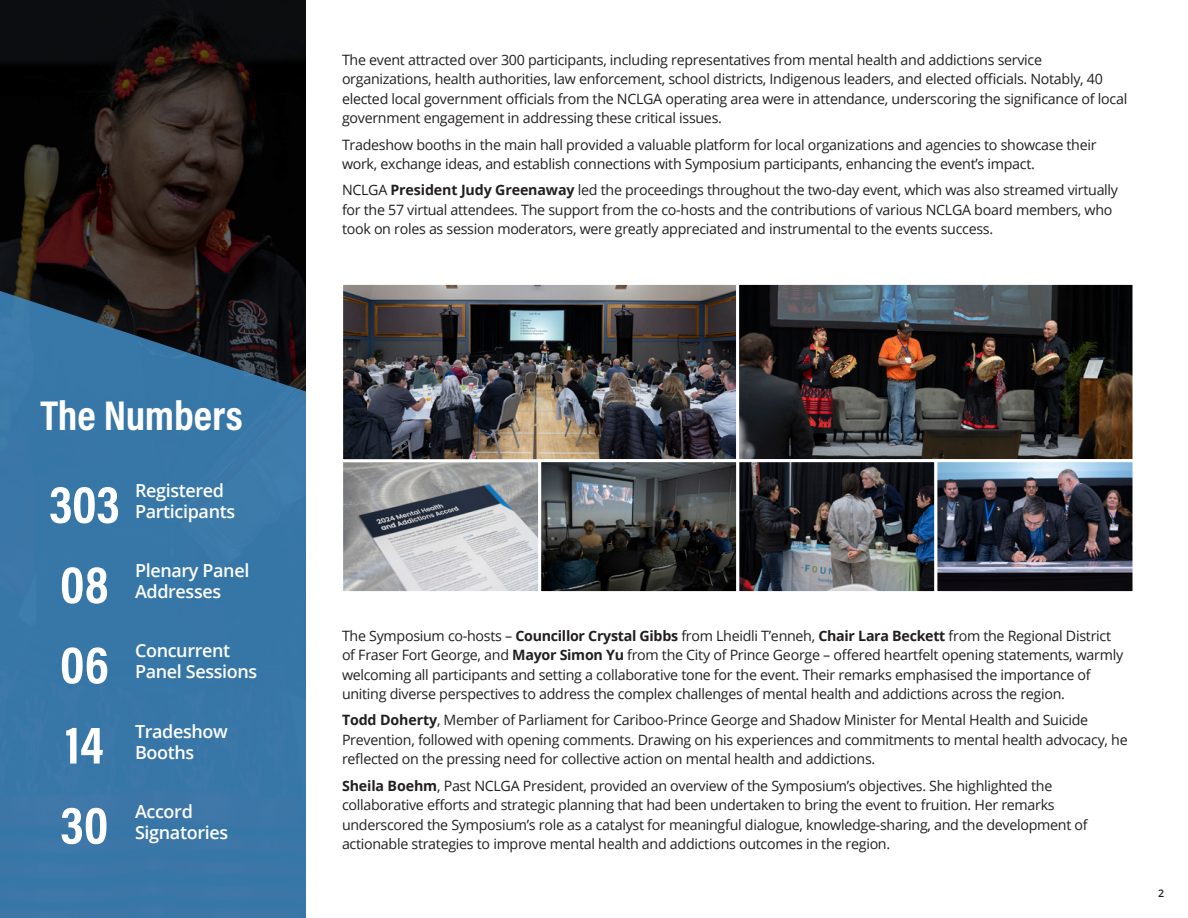
<style>
.page{position:relative;width:1188px;height:918px;background:#fff}
.page>*{position:absolute;margin:0;border:0;box-sizing:border-box;transform-origin:0 0}
.Side_Heading{font:700 54px "Acumin Pro Cond";color:#fff}
.Section_Title{font:700 42px "Acumin Pro Cond";color:#fff}
.Small_Side_Body_-_White{font:600 18px/21px "Open Sans";letter-spacing:-.02em;color:#fff}
.t1{font:14.25px/19.5px "Open Sans";letter-spacing:-.02em;color:#231f20}
.t2{font:600 10.5px "Open Sans";color:#231f20}
.s1{font-weight:700}
</style>
<div class="page">
<svg style="left:0;top:0;width:306px;height:286px;background:#1b1311"></svg>
<svg style="left:0;top:286px;width:306px;height:632px;background:#356e9b"></svg>
<img style="left:344px;top:286px;width:788px;height:304px">
<div style="left:340px;top:459px;width:201px;height:135px;border:3px solid #fff"></div>
<div style="left:340px;top:282px;width:400px;height:180px;border:3px solid #fff"></div>
<div style="left:736px;top:282px;width:400px;height:180px;border:3px solid #fff"></div>
<div style="left:538px;top:459px;width:201px;height:135px;border:3px solid #fff"></div>
<div style="left:736px;top:459px;width:201px;height:135px;border:3px solid #fff"></div>
<div style="left:934px;top:459px;width:202px;height:135px;border:3px solid #fff"></div>
<p class="Section_Title" style="left:40px;top:388px;width:204px">The Numbers</p>
<p class="Side_Heading" style="left:49px;top:469px;width:72px">303</p>
<p class="Small_Side_Body_-_White" style="left:135px;top:480px;width:102px">Registered<br>Participants</p>
<p class="Side_Heading" style="left:60px;top:549px;width:51px">08</p>
<p class="Small_Side_Body_-_White" style="left:135px;top:560px;width:116px">Plenary Panel<br>Addresses</p>
<p class="Side_Heading" style="left:60px;top:629px;width:51px">06</p>
<p class="Small_Side_Body_-_White" style="left:135px;top:640px;width:124px">Concurrent<br>Panel Sessions</p>
<p class="Side_Heading" style="left:65px;top:709px;width:40px">14</p>
<p class="Small_Side_Body_-_White" style="left:135px;top:720px;width:94px">Tradeshow<br>Booths</p>
<p class="Side_Heading" style="left:60px;top:789px;width:50px">30</p>
<p class="Small_Side_Body_-_White" style="left:135px;top:800px;width:95px">Accord<br>Signatories</p>
<p class="t1" style="left:342px;top:50px;width:787px">The event attracted over 300 participants, including representatives from mental health and addictions service organizations, health authorities, law enforcement, school districts, Indigenous leaders, and elected officials. Notably, 40 elected local government officials from the NCLGA operating area were in attendance, underscoring the significance of local government engagement in addressing these critical issues.</p>
<p class="t1" style="left:342px;top:134px;width:756px">Tradeshow booths in the main hall provided a valuable platform for local organizations and agencies to showcase their work, exchange ideas, and establish connections with Symposium participants, enhancing the event’s impact.</p>
<p class="t1" style="left:342px;top:180px;width:778px">NCLGA <span class="s1">President Judy Greenaway</span> led the proceedings throughout the two-day event, which was also streamed virtually for the 57 virtual attendees. The support from the co-hosts and the contributions of various NCLGA board members, who took on roles as session moderators, were greatly appreciated and instrumental to the events success.</p>
<p class="t1" style="left:342px;top:625px;width:783px">The Symposium co-hosts – <span class="s1">Councillor Crystal Gibbs</span> from Lheidli T’enneh, <span class="s1">Chair Lara Beckett</span> from the Regional District of Fraser Fort George, and <span class="s1">Mayor Simon Yu</span> from the City of Prince George – offered heartfelt opening statements, warmly welcoming all participants and setting a collaborative tone for the event. Their remarks emphasised the importance of uniting diverse perspectives to address the complex challenges of mental health and addictions across the region.</p>
<p class="t1" style="left:342px;top:710px;width:787px"><span class="s1">Todd Doherty</span>, Member of Parliament for Cariboo-Prince George and Shadow Minister for Mental Health and Suicide<br>Prevention, followed with opening comments. Drawing on his experiences and commitments to mental health advocacy, he reflected on the pressing need for collective action on mental health and addictions.</p>
<p class="t1" style="left:342px;top:775px;width:747px"><span class="s1">Sheila Boehm</span>, Past NCLGA President, provided an overview of the Symposium’s objectives. She highlighted the collaborative efforts and strategic planning that had been undertaken to bring the event to fruition. Her remarks underscored the Symposium’s role as a catalyst for meaningful dialogue, knowledge-sharing, and the development of actionable strategies to improve mental health and addictions outcomes in the region.</p>
<p class="t2" style="left:1158px;top:886px;width:7px">2</p>
</div>
